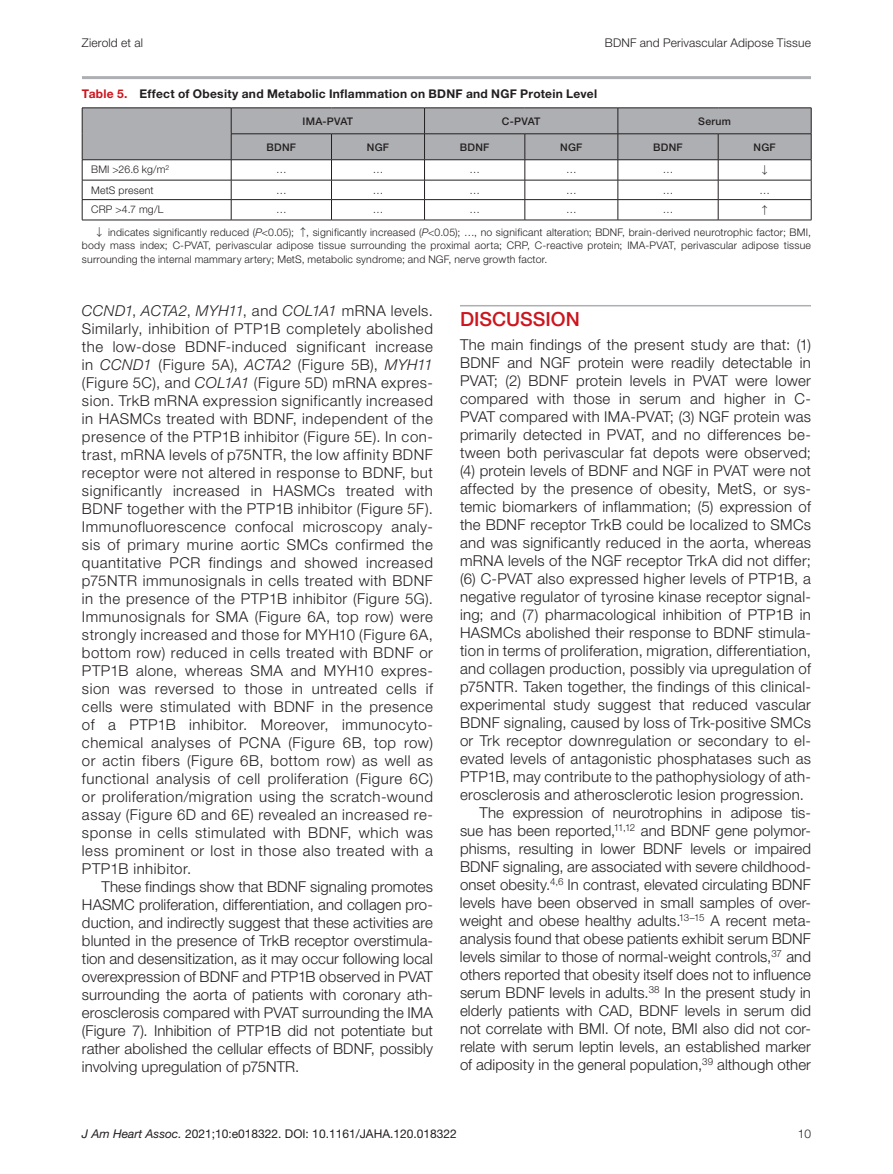
<style>
.page{position:relative;width:893px;height:1174px;background:#fff}
.page>*{position:absolute;margin:0;border:0;box-sizing:border-box;transform-origin:0 0}
.t1{font:500 19.5px "Helvetica Neue LT Std";color:#cd151d}
.t2{font:300 15px/18px "Helvetica Neue LT Std";letter-spacing:.01em;color:#231f20;text-align:justify}
.t3{font:700 12px "Helvetica Neue LT Std";letter-spacing:.02em;color:#231f20}
.t4{font:12px "Helvetica Neue LT Std";color:#231f20}
.t5{font:300 12px "Helvetica Neue LT Std";letter-spacing:.015em;color:#231f20}
.t6{font:300 10.5px/13.5px "Helvetica Neue LT Std";letter-spacing:.02em;color:#231f20;text-align:justify}
.t7{font:500 10.5px "Helvetica Neue LT Std";letter-spacing:.02em;color:#231f20}
.t8{font:300 10.5px "Noto Sans CJ Ksc";color:#231f20}
.s1{color:#cd151d}
.s2{font-family:"Noto Sans CJ Ksc"}
.s3{font-style:italic}
</style>
<div class="page">
<hr style="left:460px;top:305px;width:351px;height:1px;background:#aeafb3">
<hr style="left:82px;top:220px;width:149px;height:1px;background:#231f20">
<hr style="left:231px;top:220px;width:100px;height:1px;background:#231f20">
<hr style="left:331px;top:220px;width:94px;height:1px;background:#231f20">
<hr style="left:425px;top:220px;width:100px;height:1px;background:#231f20">
<hr style="left:525px;top:220px;width:93px;height:1px;background:#231f20">
<hr style="left:618px;top:220px;width:100px;height:1px;background:#231f20">
<svg style="left:82px;top:108px;width:730px;height:112px"></svg>
<hr style="left:718px;top:220px;width:93px;height:1px;background:#231f20">
<hr style="left:82px;top:76px;width:729px;height:3px;background:#aeafb3">
<p class="t5" style="left:82px;top:35px;width:63px">Zierold et al</p>
<p class="t5" style="left:605px;top:35px;width:208px">BDNF and Perivascular Adipose Tissue</p>
<p class="t3" style="left:82px;top:86px;width:517px"><span class="s1">Table 5.</span> Effect of Obesity and Metabolic Inflammation on BDNF and NGF Protein Level</p>
<p class="t7" style="left:303px;top:115px;width:52px">IMA-PVAT</p>
<p class="t7" style="left:502px;top:115px;width:40px">C-PVAT</p>
<p class="t7" style="left:698px;top:115px;width:34px">Serum</p>
<p class="t7" style="left:267px;top:140px;width:31px">BDNF</p>
<p class="t7" style="left:367px;top:140px;width:24px">NGF</p>
<p class="t7" style="left:460px;top:140px;width:31px">BDNF</p>
<p class="t7" style="left:560px;top:140px;width:24px">NGF</p>
<p class="t7" style="left:653px;top:140px;width:31px">BDNF</p>
<p class="t7" style="left:753px;top:140px;width:24px">NGF</p>
<p class="t6" style="left:91px;top:162px;width:80px">BMI &gt;26.6 kg/m<sup>2</sup></p>
<p class="t6" style="left:276px;top:162px;width:12px">…</p>
<p class="t6" style="left:373px;top:162px;width:12px">…</p>
<p class="t6" style="left:469px;top:162px;width:12px">…</p>
<p class="t6" style="left:566px;top:162px;width:12px">…</p>
<p class="t6" style="left:663px;top:162px;width:12px">…</p>
<p class="t8" style="left:759px;top:164px;width:12px">↓</p>
<p class="t6" style="left:91px;top:183px;width:64px">MetS present</p>
<p class="t6" style="left:276px;top:183px;width:12px">…</p>
<p class="t6" style="left:373px;top:183px;width:12px">…</p>
<p class="t6" style="left:469px;top:183px;width:12px">…</p>
<p class="t6" style="left:566px;top:183px;width:12px">…</p>
<p class="t6" style="left:663px;top:183px;width:12px">…</p>
<p class="t6" style="left:759px;top:183px;width:12px">…</p>
<p class="t6" style="left:91px;top:202px;width:74px">CRP &gt;4.7 mg/L</p>
<p class="t6" style="left:276px;top:202px;width:12px">…</p>
<p class="t6" style="left:373px;top:202px;width:12px">…</p>
<p class="t6" style="left:469px;top:202px;width:12px">…</p>
<p class="t6" style="left:566px;top:202px;width:12px">…</p>
<p class="t6" style="left:663px;top:202px;width:12px">…</p>
<p class="t8" style="left:759px;top:204px;width:12px">↑</p>
<p class="t6" style="left:82px;top:225px;width:730px;text-indent:12px"><span class="s2">↓</span> indicates significantly reduced (<span class="s3">P</span>&lt;0.05); <span class="s2">↑</span>, significantly increased (<span class="s3">P</span>&lt;0.05); …, no significant alteration; BDNF, brain-derived neurotrophic factor; BMI, body mass index; C-PVAT, perivascular adipose tissue surrounding the proximal aorta; CRP, C-reactive protein; IMA-PVAT, perivascular adipose tissue surrounding the internal mammary artery; MetS, metabolic syndrome; and NGF, nerve growth factor.</p>
<p class="t2" style="left:82px;top:301px;width:353px"><span class="s3">CCND1</span>, <span class="s3">ACTA2</span>, <span class="s3">MYH11</span>, and <span class="s3">COL1A1</span> mRNA levels.<br>Similarly, inhibition of PTP1B completely abolished the low-dose BDNF-induced significant increase in <span class="s3">CCND1</span> (Figure 5A), <span class="s3">ACTA2</span> (Figure 5B), <span class="s3">MYH11 </span>(Figure 5C), and <span class="s3">COL1A1</span> (Figure 5D) mRNA expres&shy;sion. TrkB mRNA expression significantly increased in HASMCs treated with BDNF, independent of the presence of the PTP1B inhibitor (Figure 5E). In con&shy;trast, mRNA levels of p75NTR, the low affinity BDNF receptor were not altered in response to BDNF, but significantly increased in HASMCs treated with BDNF together with the PTP1B inhibitor (Figure 5F).<br>Immunofluorescence confocal microscopy analy&shy;sis of primary murine aortic SMCs confirmed the quantitative PCR findings and showed increased p75NTR immunosignals in cells treated with BDNF in the presence of the PTP1B inhibitor (Figure 5G).<br>Immunosignals for SMA (Figure 6A, top row) were strongly increased and those for MYH10 (Figure 6A, bottom row) reduced in cells treated with BDNF or PTP1B alone, whereas SMA and MYH10 expres&shy;sion was reversed to those in untreated cells if cells were stimulated with BDNF in the presence of a PTP1B inhibitor. Moreover, immunocyto&shy;chemical analyses of PCNA (Figure 6B, top row) or actin fibers (Figure 6B, bottom row) as well as functional analysis of cell proliferation (Figure 6C) or proliferation/migration using the scratch-wound assay (Figure 6D and 6E) revealed an increased re&shy;sponse in cells stimulated with BDNF, which was less prominent or lost in those also treated with a PTP1B inhibitor.</p>
<p class="t2" style="left:82px;top:877px;width:353px;text-indent:20px">These findings show that BDNF signaling promotes HASMC proliferation, differentiation, and collagen pro&shy;duction, and indirectly suggest that these activities are blunted in the presence of TrkB receptor overstimula&shy;tion and desensitization, as it may occur following local overexpression of BDNF and PTP1B observed in PVAT surrounding the aorta of patients with coronary ath&shy;erosclerosis compared with PVAT surrounding the IMA (Figure 7). Inhibition of PTP1B did not potentiate but rather abolished the cellular effects of BDNF, possibly involving upregulation of p75NTR.</p>
<h1 class="t1" style="left:460px;top:307px;width:121px">DISCUSSION</h1>
<p class="t2" style="left:460px;top:335px;width:353px">The main findings of the present study are that: (1)</p>
<p class="t2" style="left:460px;top:353px;width:353px">BDNF and NGF protein were readily detectable in</p>
<p class="t2" style="left:460px;top:371px;width:352px">PVAT; (2) BDNF protein levels in PVAT were lower</p>
<p class="t2" style="left:460px;top:389px;width:352px">compared with those in serum and higher in C-</p>
<p class="t2" style="left:460px;top:407px;width:352px">PVAT compared with IMA-PVAT; (3) NGF protein was</p>
<p class="t2" style="left:460px;top:425px;width:352px">primarily detected in PVAT, and no differences be-</p>
<p class="t2" style="left:460px;top:443px;width:353px">tween both perivascular fat depots were observed;</p>
<p class="t2" style="left:460px;top:461px;width:353px">(4) protein levels of BDNF and NGF in PVAT were not</p>
<p class="t2" style="left:460px;top:479px;width:352px">affected by the presence of obesity, MetS, or sys-</p>
<p class="t2" style="left:460px;top:497px;width:352px">temic biomarkers of inflammation; (5) expression of</p>
<p class="t2" style="left:460px;top:515px;width:353px">the BDNF receptor TrkB could be localized to SMCs</p>
<p class="t2" style="left:460px;top:533px;width:353px">and was significantly reduced in the aorta, whereas</p>
<p class="t2" style="left:460px;top:551px;width:353px">mRNA levels of the NGF receptor TrkA did not differ;</p>
<p class="t2" style="left:460px;top:569px;width:352px">(6) C-PVAT also expressed higher levels of PTP1B, a</p>
<p class="t2" style="left:460px;top:587px;width:352px">negative regulator of tyrosine kinase receptor signal-</p>
<p class="t2" style="left:460px;top:605px;width:353px">ing; and (7) pharmacological inhibition of PTP1B in</p>
<p class="t2" style="left:460px;top:623px;width:352px">HASMCs abolished their response to BDNF stimula-</p>
<p class="t2" style="left:460px;top:641px;width:352px">tion in terms of proliferation, migration, differentiation,</p>
<p class="t2" style="left:460px;top:659px;width:352px">and collagen production, possibly via upregulation of</p>
<p class="t2" style="left:460px;top:677px;width:352px">p75NTR. Taken together, the findings of this clinical-</p>
<p class="t2" style="left:460px;top:695px;width:352px">experimental study suggest that reduced vascular</p>
<p class="t2" style="left:460px;top:713px;width:352px">BDNF signaling, caused by loss of Trk-positive SMCs</p>
<p class="t2" style="left:460px;top:731px;width:352px">or Trk receptor downregulation or secondary to el-</p>
<p class="t2" style="left:460px;top:749px;width:352px">evated levels of antagonistic phosphatases such as</p>
<p class="t2" style="left:460px;top:767px;width:352px">PTP1B, may contribute to the pathophysiology of ath-</p>
<p class="t2" style="left:460px;top:785px;width:345px">erosclerosis and atherosclerotic lesion progression.</p>
<p class="t2" style="left:479px;top:803px;width:333px">The expression of neurotrophins in adipose tis-</p>
<p class="t2" style="left:460px;top:821px;width:352px">sue has been reported,<sup>11,12</sup> and BDNF gene polymor-</p>
<p class="t2" style="left:460px;top:839px;width:353px">phisms, resulting in lower BDNF levels or impaired</p>
<p class="t2" style="left:460px;top:857px;width:352px">BDNF signaling, are associated with severe childhood-</p>
<p class="t2" style="left:460px;top:875px;width:352px">onset obesity.<sup>4,6</sup> In contrast, elevated circulating BDNF</p>
<p class="t2" style="left:460px;top:893px;width:352px">levels have been observed in small samples of over-</p>
<p class="t2" style="left:460px;top:911px;width:352px">weight and obese healthy adults.<sup>13–15</sup> A recent meta-</p>
<p class="t2" style="left:460px;top:929px;width:352px">analysis found that obese patients exhibit serum BDNF</p>
<p class="t2" style="left:460px;top:947px;width:352px">levels similar to those of normal-weight controls,<sup>37</sup> and</p>
<p class="t2" style="left:460px;top:965px;width:353px">others reported that obesity itself does not to influence</p>
<p class="t2" style="left:460px;top:983px;width:352px">serum BDNF levels in adults.<sup>38</sup> In the present study in</p>
<p class="t2" style="left:460px;top:1001px;width:352px">elderly patients with CAD, BDNF levels in serum did</p>
<p class="t2" style="left:460px;top:1019px;width:352px">not correlate with BMI. Of note, BMI also did not cor-</p>
<p class="t2" style="left:460px;top:1037px;width:352px">relate with serum leptin levels, an established marker</p>
<p class="t2" style="left:460px;top:1055px;width:353px">of adiposity in the general population,<sup>39</sup> although other</p>
<p class="t4" style="left:82px;top:1126px;width:376px"><span class="s3">J Am Heart Assoc.</span> 2021;10:e018322. DOI: 10.1161/JAHA.120.018322</p>
<p class="t5" style="left:798px;top:1126px;width:15px">10</p>
</div>
